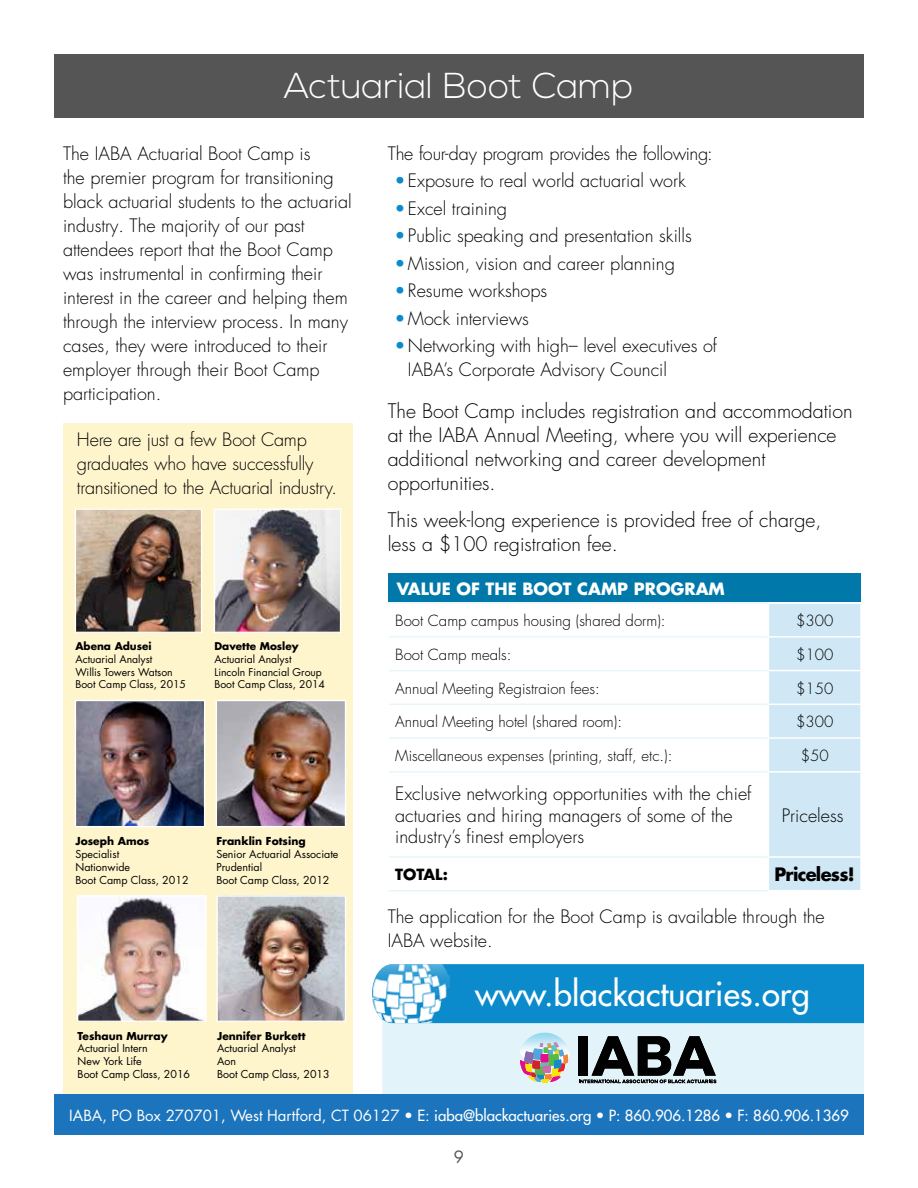
<style>
.page{position:relative;width:918px;height:1188px;background:#fff}
.page>*{position:absolute;margin:0;border:0;box-sizing:border-box;transform-origin:0 0}
.t1{font:300 36px "Nexa";color:#fff}
.t2{font:500 33px "Futura Std";color:#fff}
.t3{font:300 19.5px/24px "Futura Std";color:#000}
.t4{font:300 18px/24px "Futura Std";color:#000}
.t5{font:700 18px "Futura Std";letter-spacing:-.04em;color:#000}
.t6{font:700 16.5px "Futura Std";color:#fff}
.t7{font:16.5px "Futura Std";color:#565555}
.t8{font:300 15px "Futura Std";color:#000}
.t9{font:500 15px "Futura Std";color:#fff}
.t10{font:700 15px "Futura Std";color:#000}
.t11{font:10.65px/12.9px "Futura Std";color:#000}
.t12{font:700 10.65px "Futura Std";color:#000}
.t13{font:10.5px/12.6px "Futura Std";color:#000}
.t14{font:700 10.5px "Futura Std";color:#000}
.s1{color:#0b8bcc}
.s2{font-weight:400}
</style>
<div class="page">
<div style="left:63px;top:423px;width:290px;height:681px;background:#fff5cd"></div>
<div style="left:54px;top:54px;width:810px;height:63px;background:#565555"></div>
<div style="left:382px;top:1023px;width:482px;height:71px;background:#e2f4fa"></div>
<svg style="left:520px;top:1033px;width:50px;height:50px;background:#bdbab8"></svg>
<div style="left:578px;top:1036px;width:10px;height:40px;background:#010101"></div>
<svg style="left:579px;top:1036px;width:137px;height:47px;background:#697174"></svg>
<div style="left:54px;top:1094px;width:810px;height:41px;background:#1c75bc"></div>
<div style="left:450px;top:964px;width:414px;height:59px;background:#0b8bcc"></div>
<img style="left:372px;top:964px;width:78px;height:59px">
<div style="left:388px;top:573px;width:473px;height:29px;background:#0078a9"></div>
<div style="left:769px;top:604px;width:91px;height:286px;background:#d0e8f5"></div>
<hr style="left:768px;top:636px;width:94px;height:2px;background:#fff">
<hr style="left:768px;top:670px;width:94px;height:1px;background:#fff">
<hr style="left:768px;top:704px;width:94px;height:1px;background:#fff">
<hr style="left:768px;top:737px;width:94px;height:2px;background:#fff">
<hr style="left:768px;top:771px;width:94px;height:2px;background:#fff">
<hr style="left:768px;top:856px;width:94px;height:2px;background:#fff">
<hr style="left:388px;top:602px;width:380px;height:2px;background:#e8f6fb">
<hr style="left:389px;top:636px;width:379px;height:2px;background:#e8f6fb">
<hr style="left:389px;top:670px;width:379px;height:1px;background:#e8f6fb">
<hr style="left:389px;top:704px;width:379px;height:1px;background:#e8f6fb">
<hr style="left:389px;top:737px;width:379px;height:2px;background:#e8f6fb">
<hr style="left:389px;top:771px;width:379px;height:2px;background:#e8f6fb">
<hr style="left:389px;top:856px;width:379px;height:2px;background:#e8f6fb">
<hr style="left:388px;top:890px;width:380px;height:1px;background:#e8f6fb">
<img style="left:77px;top:511px;width:123px;height:120px">
<div style="left:75px;top:509px;width:127px;height:124px;border:1px solid #fff"></div>
<img style="left:216px;top:511px;width:123px;height:120px">
<div style="left:214px;top:509px;width:127px;height:124px;border:1px solid #fff"></div>
<img style="left:77px;top:702px;width:126px;height:123px">
<div style="left:75px;top:700px;width:130px;height:127px;border:1px solid #fff"></div>
<img style="left:218px;top:702px;width:126px;height:123px">
<div style="left:216px;top:700px;width:130px;height:127px;border:1px solid #fff"></div>
<img style="left:79px;top:897px;width:126px;height:123px">
<div style="left:77px;top:895px;width:130px;height:127px;border:1px solid #fff"></div>
<img style="left:219px;top:897px;width:125px;height:123px">
<div style="left:217px;top:895px;width:129px;height:127px;border:1px solid #fff"></div>
<h1 class="t1" style="left:284px;top:65px;width:351px">Actuarial Boot Camp</h1>
<p class="t4" style="left:63px;top:142px;width:290px">The IABA Actuarial Boot Camp is<br>the premier program for transitioning black actuarial students to the actuarial industry. The majority of our past attendees report that the Boot Camp was instrumental in confirming their interest in the career and helping them through the interview process. In many cases, they were introduced to their employer through their Boot Camp participation.</p>
<p class="t3" style="left:388px;top:399px;width:466px">The Boot Camp includes registration and accommodation at the IABA Annual Meeting, where you will experience additional networking and career development opportunities.</p>
<p class="t3" style="left:388px;top:509px;width:435px">This week-long experience is provided free of charge, less a $100 registration fee.</p>
<p class="t4" style="left:388px;top:142px;width:327px">The four-day program provides the following:</p>
<p class="t4" style="left:394px;top:169px;width:293px"><span class="s1">•</span>Exposure to real world actuarial work</p>
<p class="t4" style="left:394px;top:197px;width:114px"><span class="s1">•</span>Excel training</p>
<p class="t4" style="left:394px;top:224px;width:299px"><span class="s1">•</span>Public speaking and presentation skills</p>
<p class="t4" style="left:394px;top:252px;width:282px"><span class="s1">•</span>Mission, vision and career planning</p>
<p class="t4" style="left:394px;top:279px;width:154px"><span class="s1">•</span>Resume workshops</p>
<p class="t4" style="left:394px;top:307px;width:136px"><span class="s1">•</span>Mock interviews</p>
<p class="t4" style="left:408px;top:334px;width:311px;text-indent:-14px"><span class="s1">•</span>Networking with high– level executives of<br>IABA’s Corporate Advisory Council</p>
<p class="t4" style="left:77px;top:428px;width:262px">Here are just a few Boot Camp graduates who have successfully transitioned to the Actuarial industry.</p>
<p class="t14" style="left:75px;top:640px;width:78px">Abena Adusei</p>
<p class="t13" style="left:75px;top:653px;width:112px">Actuarial Analyst<br>Willis Towers Watson<br>Boot Camp Class, 2015</p>
<p class="t14" style="left:214px;top:640px;width:86px">Davette Mosley</p>
<p class="t13" style="left:214px;top:653px;width:112px">Actuarial Analyst<br>Lincoln Financial Group<br>Boot Camp Class, 2014</p>
<p class="t12" style="left:75px;top:834px;width:75px">Joseph Amos</p>
<p class="t11" style="left:75px;top:848px;width:115px">Specialist<br>Nationwide<br>Boot Camp Class, 2012</p>
<p class="t12" style="left:216px;top:834px;width:91px">Franklin Fotsing</p>
<p class="t11" style="left:216px;top:848px;width:124px">Senior Actuarial Associate<br>Prudential<br>Boot Camp Class, 2012</p>
<p class="t12" style="left:78px;top:1029px;width:92px">Teshaun Murray</p>
<p class="t11" style="left:78px;top:1042px;width:114px">Actuarial Intern<br>New York Life<br>Boot Camp Class, 2016</p>
<p class="t12" style="left:217px;top:1029px;width:90px">Jennifer Burkett</p>
<p class="t11" style="left:217px;top:1042px;width:114px">Actuarial Analyst<br>Aon<br>Boot Camp Class, 2013</p>
<p class="t6" style="left:397px;top:578px;width:330px">VALUE OF THE BOOT CAMP PROGRAM</p>
<p class="t8" style="left:395px;top:612px;width:272px">Boot Camp campus housing (shared dorm):</p>
<p class="t8" style="left:796px;top:612px;width:39px">$300</p>
<p class="t8" style="left:395px;top:645px;width:118px">Boot Camp meals:</p>
<p class="t8" style="left:796px;top:645px;width:39px">$100</p>
<p class="t8" style="left:395px;top:679px;width:206px">Annual Meeting Registraion fees:</p>
<p class="t8" style="left:796px;top:679px;width:39px">$150</p>
<p class="t8" style="left:395px;top:713px;width:228px">Annual Meeting hotel (shared room):</p>
<p class="t8" style="left:796px;top:713px;width:39px">$300</p>
<p class="t8" style="left:395px;top:747px;width:279px">Miscellaneous expenses (printing, staff, etc.):</p>
<p class="t8" style="left:801px;top:747px;width:29px">$50</p>
<p class="t4" style="left:395px;top:783px;width:358px;line-height:21.6px">Exclusive networking opportunities with the chief actuaries and hiring managers of some of the industry’s finest employers</p>
<p class="t4" style="left:782px;top:804px;width:63px">Priceless</p>
<p class="t10" style="left:395px;top:864px;width:54px">TOTAL:</p>
<p class="t5" style="left:774px;top:863px;width:82px">Priceless!</p>
<p class="t4" style="left:388px;top:905px;width:439px">The application for the Boot Camp is available through the<br>IABA website.</p>
<h2 class="t2" style="left:475px;top:973px;width:336px">www.blackactuaries.org</h2>
<p class="t9" style="left:69px;top:1106px;width:781px"><span class="s2">IABA, PO Box 270701, West Hartford, CT 06127 •</span> E<span class="s2">:</span> iaba@blackactuaries.org • P: 860.906.1286 • F: 860.906.1369</p>
<p class="t7" style="left:454px;top:1146px;width:12px">9</p>
</div>
